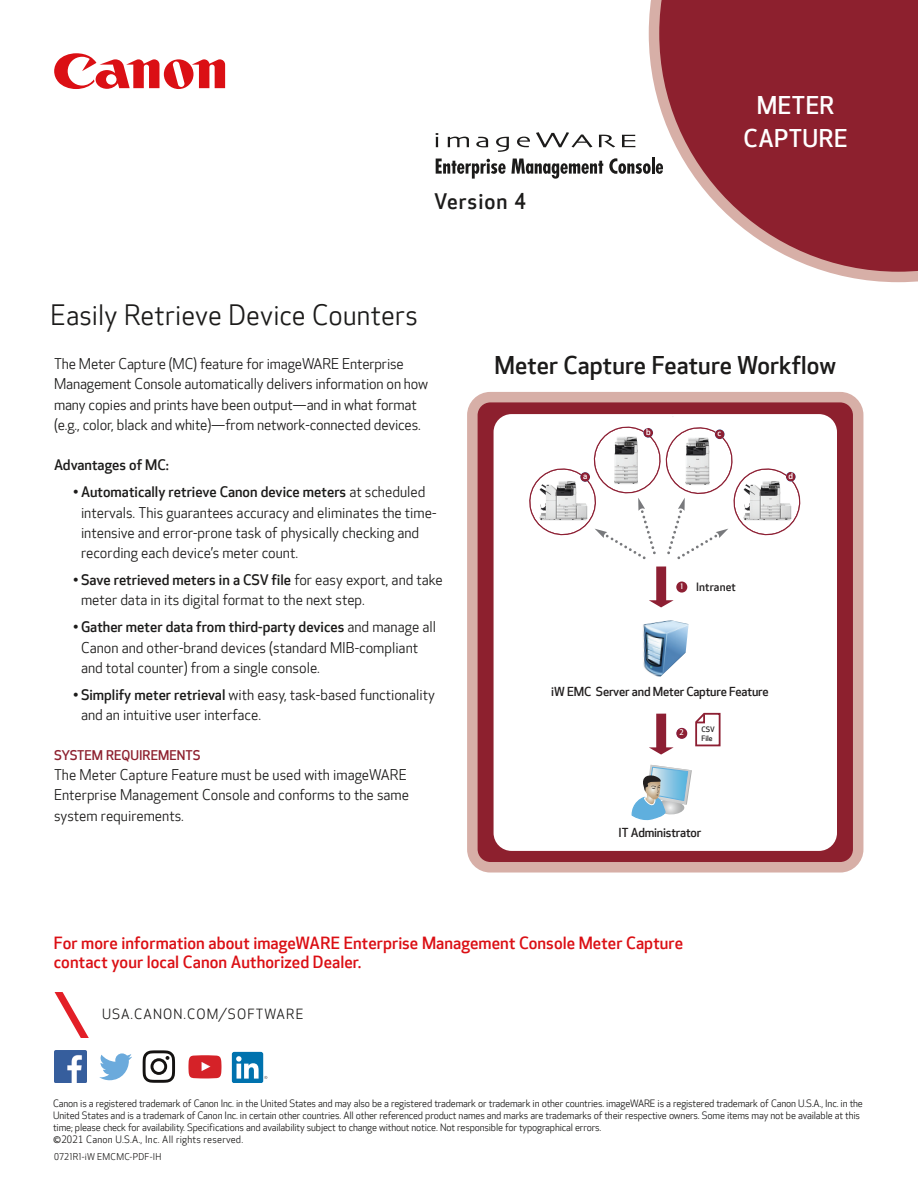
<style>
.page{position:relative;width:918px;height:1188px;background:#fff}
.page>*{position:absolute;margin:0;border:0;box-sizing:border-box;transform-origin:0 0}
.INTRO_style{font:27px "Optic Sans 201";letter-spacing:.005em;color:#1c1b1a}
.t1{font:500 24px "Optic Sans 301";letter-spacing:.005em;color:#1c1b1a}
.INTRO_style-2{font:500 24px "Optic Sans 301";letter-spacing:.02em;color:#fff}
.t2{font:500 21px "Optic Sans 301";letter-spacing:.05em;color:#1c1b1a}
.Cover_Head_SP{font:500 16.5px/19.5px "Optic Sans 301";letter-spacing:.005em;color:#db0f14}
.t3{font:14.25px/20.2px "Optic Sans 201";color:#1c1b1a}
.t4{font:500 14.25px "Optic Sans 301";color:#1c1b1a}
.t5{font:13.5px "Optic Sans 201";letter-spacing:.08em;color:#1c1b1a}
.t6{font:500 13.2px "Optic Sans 301";color:#8d202e}
.t7{font:500 12.15px "Optic Sans 301";letter-spacing:-.015em;color:#232020}
.t8{font:500 11.25px "Optic Sans 301";letter-spacing:.01em;color:#232020}
.legal{font:9.75px/12px "Optic Sans 201";letter-spacing:-.015em;color:#1c1b1a}
.t9{font:9px "Optic Sans 201";letter-spacing:.03em;color:#1c1b1a}
.t10{font:500 8.4px "Optic Sans 301";color:#fff}
.t11{font:500 7.5px "Optic Sans 301";color:#fff}
.t12{font:500 7.35px/8.9px "Optic Sans 301";letter-spacing:-.015em;color:#232020}
.s1{font-family:"Optic Sans 201";font-weight:400}
.s2{font-family:"Optic Sans 301";font-weight:500}
.s3{font-size:10.5px}
</style>
<div class="page">
<img style="left:55px;top:1051px;width:32px;height:32px">
<svg style="left:100px;top:1053px;width:32px;height:27px"></svg>
<svg style="left:143px;top:1050px;width:32px;height:33px"></svg>
<svg style="left:189px;top:1055px;width:32px;height:23px"></svg>
<div style="left:232px;top:1052px;width:31px;height:31px;background:#0072ae;border-radius:2px"></div>
<svg style="left:236px;top:1056px;width:31px;height:23px"></svg>
<svg style="left:55px;top:992px;width:34px;height:46px"></svg>
<div style="left:472px;top:397px;width:386px;height:470px;background:#8d202e;border-radius:18px"></div>
<div style="left:467px;top:392px;width:396px;height:481px;border:10px solid #d7afa7;border-radius:18px"></div>
<svg style="left:54px;top:53px;width:171px;height:36px"></svg>
<svg style="left:649px;top:0;width:269px;height:282px"></svg>
<svg style="left:436px;top:159px;width:167px;height:20px"></svg>
<hr style="left:652px;top:157px;width:3px;height:17px;background:#1c1b1a">
<svg style="left:609px;top:158px;width:54px;height:16px"></svg>
<svg style="left:436px;top:133px;width:2px;height:14px"></svg>
<svg style="left:448px;top:137px;width:21px;height:10px"></svg>
<svg style="left:476px;top:137px;width:12px;height:10px"></svg>
<svg style="left:496px;top:137px;width:13px;height:15px"></svg>
<svg style="left:517px;top:137px;width:13px;height:10px"></svg>
<svg style="left:536px;top:132px;width:56px;height:15px"></svg>
<svg style="left:599px;top:135px;width:16px;height:12px"></svg>
<svg style="left:622px;top:135px;width:13px;height:12px"></svg>
<div style="left:494px;top:414px;width:343px;height:437px;background:#fff;border-radius:18px"></div>
<div style="left:676px;top:582px;width:11px;height:11px;background:#8d1f33;border-radius:50%"></div>
<img style="left:643px;top:620px;width:46px;height:57px">
<svg style="left:649px;top:566px;width:25px;height:41px"></svg>
<svg style="left:649px;top:714px;width:25px;height:41px"></svg>
<svg style="left:695px;top:712px;width:26px;height:35px"></svg>
<svg style="left:631px;top:765px;width:61px;height:56px"></svg>
<div style="left:676px;top:728px;width:11px;height:11px;background:#8d1f33;border-radius:50%"></div>
<svg style="left:529px;top:426px;width:272px;height:133px"></svg>
<img style="left:585px;top:428px;width:83px;height:62px">
<h3 class="t2" style="left:434px;top:189px;width:93px">Version 4</h3>
<h1 class="INTRO_style" style="left:51px;top:300px;width:369px">Easily Retrieve Device Counters</h1>
<h1 class="INTRO_style-2" style="left:757px;top:92px;width:79px">METER</h1>
<h1 class="INTRO_style-2" style="left:744px;top:125px;width:105px">CAPTURE</h1>
<p class="t3" style="left:54px;top:354px;width:376px">The Meter Capture (MC) feature for imageWARE Enterprise Management Console automatically delivers information on how many copies and prints have been output—and in what format (e.g., color, black and white)—from network-connected devices.</p>
<p class="t4" style="left:54px;top:457px;width:116px">Advantages of MC:</p>
<p class="t4" style="left:73px;top:484px;width:354px">• Automatically retrieve Canon device meters <span class="s1">at scheduled</span></p>
<p class="t3" style="left:81px;top:503px;width:357px">intervals. This guarantees accuracy and eliminates the time&shy;intensive and error-prone task of physically checking and recording each device’s meter count.</p>
<p class="t4" style="left:73px;top:572px;width:371px">• Save retrieved meters in a CSV file <span class="s1">for easy export, and take</span></p>
<p class="t3" style="left:81px;top:591px;width:285px">meter data in its digital format to the next step.</p>
<p class="t4" style="left:73px;top:619px;width:365px">• Gather meter data from third-party devices <span class="s1">and manage all</span></p>
<p class="t3" style="left:81px;top:638px;width:339px">Canon and other-brand devices (standard MIB-compliant and total counter) from a single console.</p>
<p class="t3" style="left:81px;top:685px;width:355px;text-indent:-8px"><span class="s2">• Simplify meter retrieval</span> with easy, task-based functionality and an intuitive user interface.</p>
<p class="t6" style="left:54px;top:748px;width:148px">SYSTEM REQUIREMENTS</p>
<p class="t3" style="left:54px;top:765px;width:357px">The Meter Capture Feature must be used with imageWARE<br>Enterprise Management Console and conforms to the same system requirements.</p>
<h2 class="t1" style="left:494px;top:351px;width:343px">Meter Capture Feature Workflow</h2>
<p class="t10" style="left:646px;top:428px;width:6px">b</p>
<p class="t10" style="left:717px;top:429px;width:5px">c</p>
<p class="t10" style="left:583px;top:471px;width:6px">a</p>
<p class="t10" style="left:789px;top:471px;width:6px">d</p>
<p class="t11" style="left:681px;top:582px;width:4px">1</p>
<p class="t8" style="left:696px;top:580px;width:41px">Intranet</p>
<p class="t7" style="left:551px;top:685px;width:219px">iW EMC Server and Meter Capture Feature</p>
<p class="t11" style="left:679px;top:728px;width:6px">2</p>
<p class="t12" style="left:702px;top:725px;width:15px">CSV<br>File</p>
<p class="t7" style="left:619px;top:825px;width:84px">IT Administrator</p>
<p class="Cover_Head_SP" style="left:54px;top:933px;width:631px">For more information about imageWARE Enterprise Management Console Meter Capture contact your local Canon Authorized Dealer.</p>
<p class="t5" style="left:102px;top:1007px;width:203px">USA.CANON.COM/SOFTWARE</p>
<p class="legal" style="left:53px;top:1097px;width:811px">Canon is a registered trademark of Canon Inc. in the United States and may also be a registered trademark or trademark in other countries. imageWARE is a registered trademark of Canon U.S.A., Inc. in the United States and is a trademark of Canon Inc. in certain other countries. All other referenced product names and marks are trademarks of their respective owners. Some items may not be available at this time; please check for availability. Specifications and availability subject to change without notice. Not responsible for typographical errors.<br><span class="s3">©</span>2021 Canon U.S.A., Inc. All rights reserved.</p>
<p class="t9" style="left:54px;top:1152px;width:109px">0721R1-iW EMCMC-PDF-IH</p>
</div>
